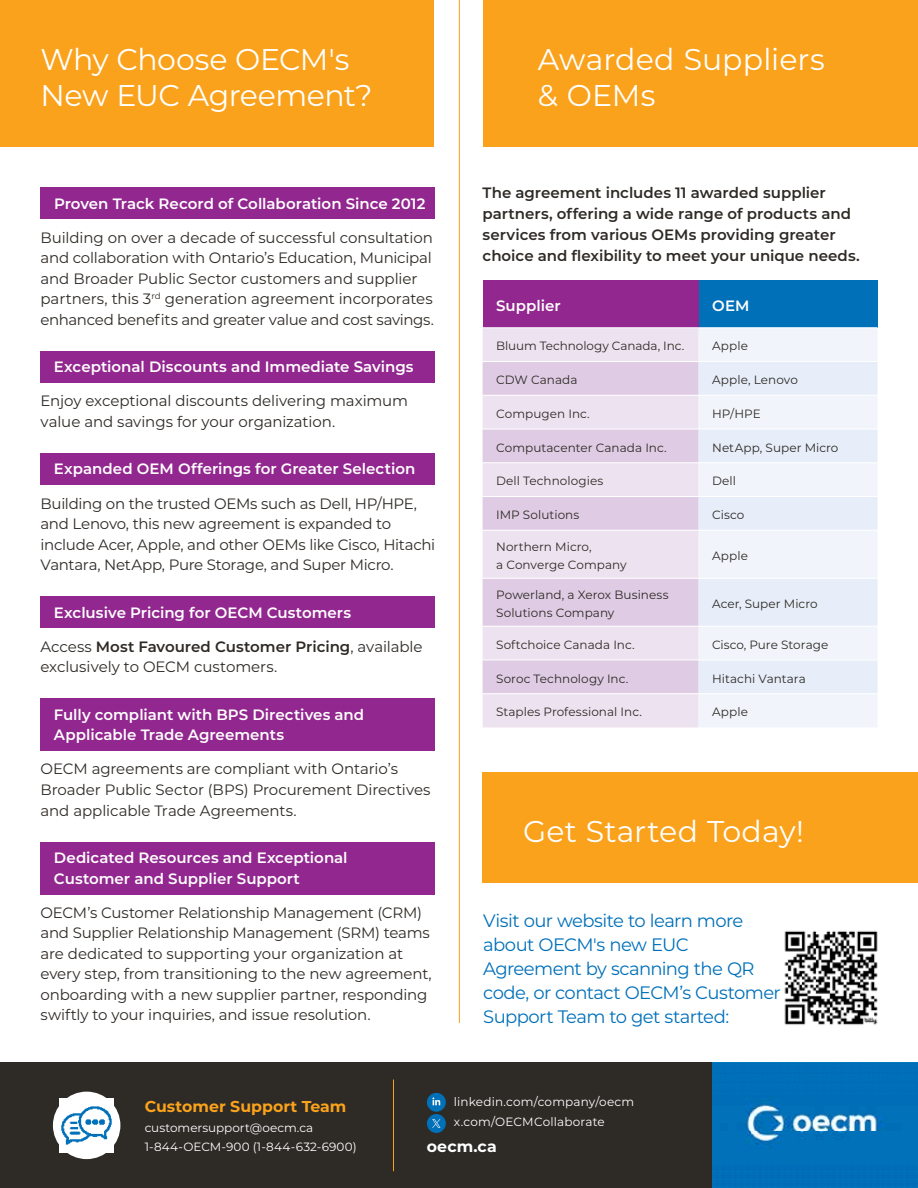
<style>
.page{position:relative;width:918px;height:1188px;background:#fff}
.page>*{position:absolute;margin:0;border:0;box-sizing:border-box;transform-origin:0 0}
.t1{font:30px/36px "Montserrat";letter-spacing:-.005em;color:#fff}
.t2{font:18px/24px "Montserrat";letter-spacing:-.035em;color:#0070b9}
.t3{font:700 15.75px "Montserrat";color:#faa21b}
.t4{font:700 15.75px "Montserrat";letter-spacing:.005em;color:#fff}
.t5{font:15px/20.5px "Montserrat";letter-spacing:-.01em;color:#2e2a26}
.t6{font:600 15px/20.5px "Montserrat";color:#fff}
.t7{font:600 15px/21px "Montserrat";color:#2e2a26}
.t8{font:12px/18px "Montserrat";letter-spacing:.005em;color:#2e2a26}
.t9{font:12px/19.5px "Montserrat";letter-spacing:.01em;color:#fff}
.s1{font-weight:600}
</style>
<div class="page">
<div style="left:40px;top:187px;width:395px;height:32px;background:#92278f"></div>
<div style="left:40px;top:351px;width:395px;height:32px;background:#92278f"></div>
<div style="left:40px;top:453px;width:395px;height:32px;background:#92278f"></div>
<div style="left:40px;top:596px;width:395px;height:32px;background:#92278f"></div>
<div style="left:40px;top:699px;width:395px;height:52px;background:#92278f"></div>
<div style="left:40px;top:842px;width:395px;height:52px;background:#92278f"></div>
<div style="left:0;top:0;width:434px;height:146px;background:#faa21b"></div>
<div style="left:484px;top:0;width:434px;height:146px;background:#faa21b"></div>
<div style="left:483px;top:773px;width:435px;height:110px;background:#faa21b"></div>
<img style="left:784px;top:930px;width:94px;height:95px">
<div style="left:483px;top:281px;width:216px;height:47px;background:#92278f"></div>
<div style="left:699px;top:281px;width:179px;height:47px;background:#0070b9"></div>
<div style="left:483px;top:328px;width:216px;height:399px;background:#ede3f0"></div>
<div style="left:699px;top:328px;width:178px;height:399px;background:#f1f5fb"></div>
<svg style="left:483px;top:362px;width:216px;height:331px;background:#e5d6e9"></svg>
<svg style="left:699px;top:362px;width:179px;height:331px;fill:#e7eef9"></svg>
<hr style="left:483px;top:327px;width:216px;height:1px;background:#fff">
<hr style="left:699px;top:327px;width:179px;height:1px;background:#fff">
<hr style="left:483px;top:361px;width:216px;height:1px;background:#fff">
<hr style="left:699px;top:361px;width:179px;height:1px;background:#fff">
<hr style="left:483px;top:395px;width:216px;height:1px;background:#fff">
<hr style="left:699px;top:395px;width:179px;height:1px;background:#fff">
<hr style="left:483px;top:429px;width:216px;height:1px;background:#fff">
<hr style="left:699px;top:429px;width:179px;height:1px;background:#fff">
<hr style="left:483px;top:462px;width:216px;height:1px;background:#fff">
<hr style="left:699px;top:462px;width:179px;height:1px;background:#fff">
<hr style="left:483px;top:496px;width:216px;height:1px;background:#fff">
<hr style="left:699px;top:496px;width:179px;height:1px;background:#fff">
<hr style="left:483px;top:530px;width:216px;height:1px;background:#fff">
<hr style="left:699px;top:530px;width:179px;height:1px;background:#fff">
<hr style="left:483px;top:578px;width:216px;height:1px;background:#fff">
<hr style="left:699px;top:578px;width:179px;height:1px;background:#fff">
<hr style="left:483px;top:626px;width:216px;height:1px;background:#fff">
<hr style="left:699px;top:626px;width:179px;height:1px;background:#fff">
<hr style="left:483px;top:660px;width:216px;height:1px;background:#fff">
<hr style="left:699px;top:660px;width:179px;height:1px;background:#fff">
<hr style="left:483px;top:693px;width:216px;height:1px;background:#fff">
<hr style="left:699px;top:693px;width:179px;height:1px;background:#fff">
<div style="left:0;top:1063px;width:714px;height:125px;background:#2e2a26"></div>
<img style="left:713px;top:1063px;width:205px;height:125px">
<svg style="left:427px;top:1093px;width:19px;height:19px"></svg>
<svg style="left:432px;top:1097px;width:8px;height:8px"></svg>
<div style="left:53px;top:1092px;width:67px;height:67px;background:#fff;border-radius:50%"></div>
<img style="left:60px;top:1099px;width:54px;height:54px">
<hr style="left:393px;top:1080px;width:1px;height:91px;background:#faa21b">
<hr style="left:459px;top:0;width:1px;height:1023px;background:#faa21b">
<div style="left:427px;top:1114px;width:19px;height:19px;background:#0070b9;border-radius:50%"></div>
<svg style="left:432px;top:1119px;width:9px;height:9px"></svg>
<h1 class="t1" style="left:40px;top:40px;width:333px">Why Choose OECM's<br>New EUC Agreement?</h1>
<h1 class="t1" style="left:538px;top:40px;width:289px">Awarded Suppliers &amp; OEMs</h1>
<p class="t6" style="left:54px;top:192px;width:373px">Proven Track Record of Collaboration Since 2012</p>
<p class="t5" style="left:40px;top:226px;width:395px">Building on over a decade of successful consultation and collaboration with Ontario’s Education, Municipal and Broader Public Sector customers and supplier partners, this 3<sup>rd</sup> generation agreement incorporates enhanced benefits and greater value and cost savings.</p>
<p class="t6" style="left:54px;top:356px;width:361px">Exceptional Discounts and Immediate Savings</p>
<p class="t5" style="left:40px;top:390px;width:369px">Enjoy exceptional discounts delivering maximum value and savings for your organization.</p>
<p class="t6" style="left:54px;top:458px;width:363px">Expanded OEM Offerings for Greater Selection</p>
<p class="t5" style="left:40px;top:492px;width:396px">Building on the trusted OEMs such as Dell, HP/HPE, and Lenovo, this new agreement is expanded to include Acer, Apple, and other OEMs like Cisco, Hitachi Vantara, NetApp, Pure Storage, and Super Micro.</p>
<p class="t6" style="left:54px;top:601px;width:299px">Exclusive Pricing for OECM Customers</p>
<p class="t5" style="left:40px;top:636px;width:384px">Access <span class="s1">Most Favoured Customer Pricing</span>, available exclusively to OECM customers.</p>
<p class="t6" style="left:54px;top:704px;width:312px">Fully compliant with BPS Directives and<br>Applicable Trade Agreements</p>
<p class="t5" style="left:40px;top:758px;width:392px">OECM agreements are compliant with Ontario’s<br>Broader Public Sector (BPS) Procurement Directives and applicable Trade Agreements.</p>
<p class="t6" style="left:54px;top:847px;width:295px">Dedicated Resources and Exceptional<br>Customer and Supplier Support</p>
<p class="t5" style="left:40px;top:902px;width:393px">OECM’s Customer Relationship Management (CRM) and Supplier Relationship Management (SRM) teams are dedicated to supporting your organization at every step, from transitioning to the new agreement, onboarding with a new supplier partner, responding swiftly to your inquiries, and issue resolution.</p>
<p class="t7" style="left:483px;top:182px;width:379px">The agreement includes 11 awarded supplier partners, offering a wide range of products and services from various OEMs providing greater choice and flexibility to meet your unique needs.</p>
<p class="t6" style="left:496px;top:295px;width:66px">Supplier</p>
<p class="t6" style="left:712px;top:295px;width:39px">OEM</p>
<p class="t8" style="left:496px;top:337px;width:190px">Bluum Technology Canada, Inc.</p>
<p class="t8" style="left:712px;top:337px;width:37px">Apple</p>
<p class="t8" style="left:496px;top:371px;width:83px">CDW Canada</p>
<p class="t8" style="left:712px;top:371px;width:87px">Apple, Lenovo</p>
<p class="t8" style="left:496px;top:404px;width:95px">Compugen Inc.</p>
<p class="t8" style="left:712px;top:404px;width:50px">HP/HPE</p>
<p class="t8" style="left:496px;top:438px;width:172px">Computacenter Canada Inc.</p>
<p class="t8" style="left:712px;top:438px;width:128px">NetApp, Super Micro</p>
<p class="t8" style="left:496px;top:472px;width:109px">Dell Technologies</p>
<p class="t8" style="left:712px;top:472px;width:25px">Dell</p>
<p class="t8" style="left:496px;top:506px;width:85px">IMP Solutions</p>
<p class="t8" style="left:712px;top:506px;width:34px">Cisco</p>
<p class="t8" style="left:496px;top:537px;width:132px">Northern Micro,<br>a Converge Company</p>
<p class="t8" style="left:712px;top:546px;width:37px">Apple</p>
<p class="t8" style="left:496px;top:585px;width:174px">Powerland, a Xerox Business<br>Solutions Company</p>
<p class="t8" style="left:712px;top:594px;width:107px">Acer, Super Micro</p>
<p class="t8" style="left:496px;top:635px;width:140px">Softchoice Canada Inc.</p>
<p class="t8" style="left:712px;top:635px;width:118px">Cisco, Pure Storage</p>
<p class="t8" style="left:496px;top:669px;width:134px">Soroc Technology Inc.</p>
<p class="t8" style="left:712px;top:669px;width:95px">Hitachi Vantara</p>
<p class="t8" style="left:496px;top:703px;width:147px">Staples Professional Inc.</p>
<p class="t8" style="left:712px;top:703px;width:37px">Apple</p>
<h1 class="t1" style="left:523px;top:813px;width:282px">Get Started Today!</h1>
<p class="t2" style="left:483px;top:908px;width:299px">Visit our website to learn more about OECM's new EUC<br>Agreement by scanning the QR code, or contact OECM’s Customer<br>Support Team to get started:</p>
<p class="t3" style="left:145px;top:1095px;width:203px">Customer Support Team</p>
<p class="t9" style="left:145px;top:1118px;width:213px">customersupport@oecm.ca<br>1-844-OECM-900 (1-844-632-6900)</p>
<p class="t9" style="left:454px;top:1092px;width:182px">linkedin.com/company/oecm x.com/OECMCollaborate</p>
<p class="t4" style="left:427px;top:1135px;width:71px">oecm.ca</p>
</div>
